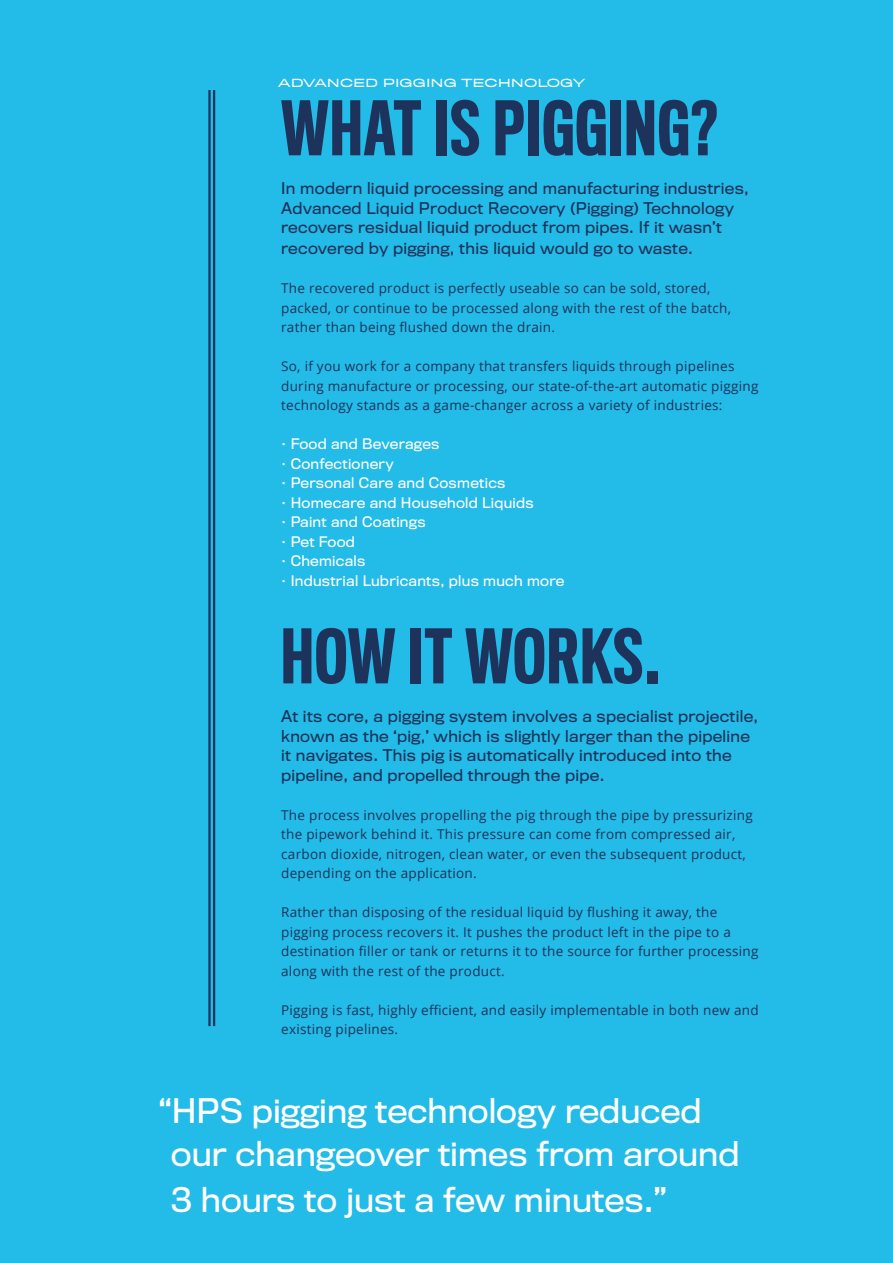
<style>
.page{position:relative;width:893px;height:1263px;background:#23bbe7}
.page>*{position:absolute;margin:0;border:0;box-sizing:border-box;transform-origin:0 0}
.t1{font:500 69px "Titling Gothic FB Compressed";letter-spacing:.02em;color:#1d335b}
.t2{font:31.5px/43.3px "Titling Gothic FB";color:#fff}
.t3{font:15px/19.5px "Titling Gothic FB";letter-spacing:.02em;color:#1d335b}
.t4{font:13.5px/19.5px "Open Sans";letter-spacing:.02em;color:#1d335b}
.t5{font:13.5px "Titling Gothic FB";letter-spacing:.02em;color:#fff}
.t6{font:10.5px "Titling Gothic FB Extended";color:#fff}
</style>
<div class="page">
<hr style="left:208px;top:90px;width:3px;height:936px;background:#1d335b">
<hr style="left:213px;top:90px;width:2px;height:936px;background:#1d335b">
<p class="t6" style="left:278px;top:79px;width:309px">ADVANCED PIGGING TECHNOLOGY</p>
<h1 class="t1" style="left:281px;top:100px;width:438px">WHAT IS PIGGING?</h1>
<p class="t3" style="left:281px;top:180px;width:469px">In modern liquid processing and manufacturing industries,<br>Advanced Liquid Product Recovery (Pigging) Technology recovers residual liquid product from pipes. If it wasn’t</p>
<p class="t3" style="left:281px;top:240px;width:413px">recovered by pigging, this liquid would go to waste.</p>
<p class="t4" style="left:281px;top:280px;width:451px">The recovered product is perfectly useable so can be sold, stored, packed, or continue to be processed along with the rest of the batch, rather than being 昀氀ushed down the drain.</p>
<p class="t4" style="left:281px;top:358px;width:479px">So, if you work for a company that transfers liquids through pipelines during manufacture or processing, our state-of-the-art automatic pigging technology stands as a game-changer across a variety of industries:</p>
<p class="t5" style="left:281px;top:438px;width:160px">• Food and Beverages</p>
<p class="t5" style="left:281px;top:458px;width:114px">• Confectionery</p>
<p class="t5" style="left:281px;top:477px;width:226px">• Personal Care and Cosmetics</p>
<p class="t5" style="left:281px;top:497px;width:254px">• Homecare and Household Liquids</p>
<p class="t5" style="left:281px;top:516px;width:146px">• Paint and Coatings</p>
<p class="t5" style="left:281px;top:536px;width:75px">• Pet Food</p>
<p class="t5" style="left:281px;top:555px;width:86px">• Chemicals</p>
<p class="t5" style="left:281px;top:575px;width:285px">• Industrial Lubricants, plus much more</p>
<h1 class="t1" style="left:281px;top:628px;width:380px">HOW IT WORKS.</h1>
<p class="t3" style="left:281px;top:708px;width:479px">At its core, a pigging system involves a specialist projectile, known as the ‘pig,’ which is slightly larger than the pipeline it navigates. This pig is automatically introduced into the pipeline, and propelled through the pipe.</p>
<p class="t4" style="left:281px;top:806px;width:473px">The process involves propelling the pig through the pipe by pressurizing the pipework behind it. This pressure can come from compressed air, carbon dioxide, nitrogen, clean water, or even the subsequent product, depending on the application.</p>
<p class="t4" style="left:281px;top:902px;width:479px">Rather than disposing of the residual liquid by 昀氀ushing it away, the pigging process recovers it. It pushes the product left in the pipe to a destination 昀椀ller or tank or returns it to the source for further processing along with the rest of the product.</p>
<p class="t4" style="left:281px;top:1000px;width:479px">Pigging is fast, highly e昀케cient, and easily implementable in both new and existing pipelines.</p>
<h2 class="t2" style="left:171px;top:1091px;width:570px;text-indent:-12px">“HPS pigging technology reduced our changeover times from around</h2>
<h2 class="t2" style="left:171px;top:1181px;width:497px">3 hours to just a few minutes.”</h2>
</div>
